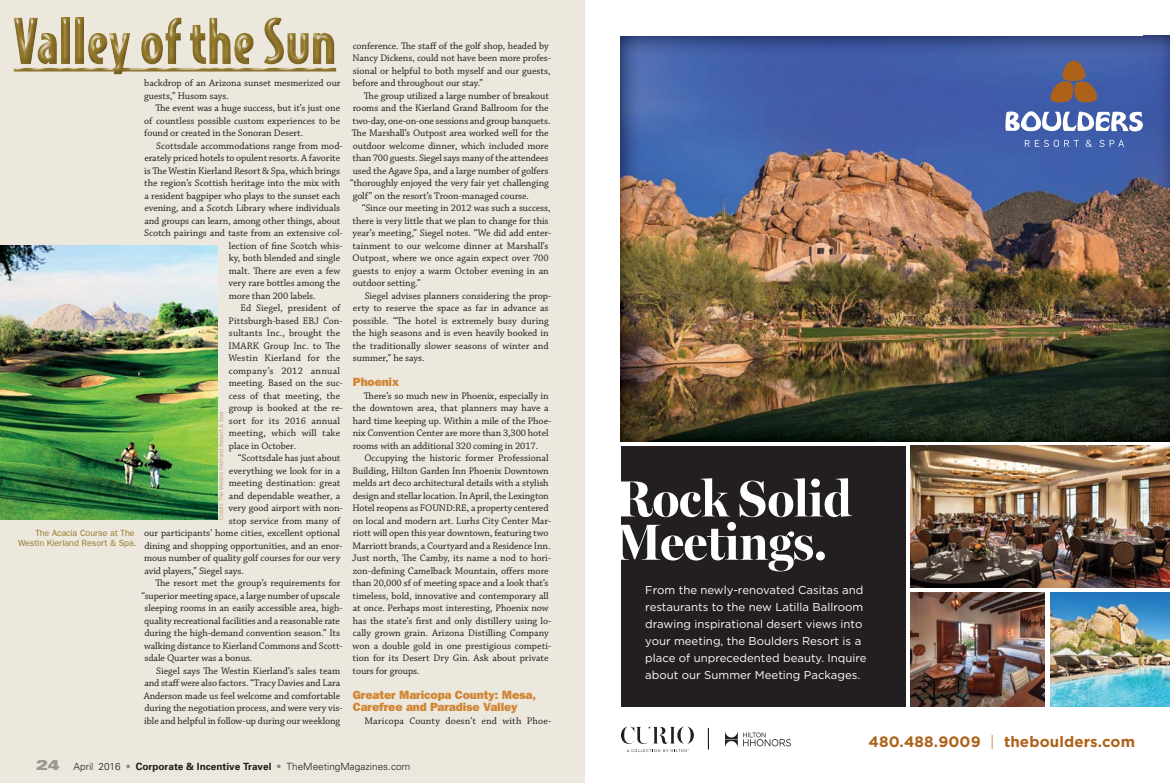
<style>
.page{position:relative;width:1170px;height:783px;background:#fff}
.page>*{position:absolute;margin:0;border:0;box-sizing:border-box;transform-origin:0 0}
.t1{font:900 60px "Bodega Sans";color:#957a2e}
.t2{font:700 15.1px "Gotham";letter-spacing:.01em;color:#ae6219}
.Valley_of_the_Sun-Bo{font:800 12px/12.5px "Franklin Gothic";letter-spacing:-.01em;color:#d08634}
.t3{font:11.4px/17px "Gotham";color:#fff}
.Dest-Body_Copy__CIT{font:10px/12.5px "Chaparral Pro";letter-spacing:-.005em;color:#231f20}
.t4{font:300 10px "Univers";color:#231f20}
.Dest-Body_Copy__CIT-2{font:10px "Chaparral Pro";letter-spacing:.015em;color:#231f20}
.Valley_of_the_Sun-Ph{font:9px/10px "Franklin Gothic";letter-spacing:-.005em;color:#957a2e;text-align:right}
.Feat-Photo_Credit__C{font:6px "Franklin Gothic";color:#b8a471}
.s1{font-weight:900;font-stretch:expanded;font-size:14px;color:#a7a9ac}
.s2{color:#939598}
.s3{font-weight:700}
.s4{font-weight:300}
</style>
<div class="page">
<div style="left:0;top:0;width:585px;height:783px;background:#ede8dd"></div>
<div style="left:621px;top:446px;width:285px;height:260px;background:#231f20"></div>
<img style="left:621px;top:36px;width:549px;height:406px">
<img style="left:910px;top:446px;width:260px;height:141px">
<img style="left:910px;top:593px;width:134px;height:113px">
<svg style="left:621px;top:727px;width:73px;height:25px"></svg>
<svg style="left:725px;top:732px;width:66px;height:15px"></svg>
<svg style="left:708px;top:728px;width:1px;height:22px"></svg>
<svg style="left:1050px;top:61px;width:48px;height:41px;background:#7e6158"></svg>
<svg style="left:1005px;top:111px;width:138px;height:21px"></svg>
<svg style="left:1025px;top:140px;width:54px;height:7px"></svg>
<svg style="left:1086px;top:140px;width:6px;height:7px"></svg>
<svg style="left:1099px;top:140px;width:25px;height:7px"></svg>
<svg style="left:621px;top:478px;width:231px;height:93px"></svg>
<img style="left:1050px;top:593px;width:120px;height:113px">
<img style="left:0;top:245px;width:218px;height:275px">
<div style="left:8px;top:14px;width:335px;height:64px;background:#231f20;opacity:.75"></div>
<h1 class="t1" style="left:14px;top:1px;width:324px">Valley of the Sun</h1>
<p class="Dest-Body_Copy__CIT" style="left:353px;top:39px;width:200px">conference. The staff of the golf shop, headed by Nancy Dickens, could not have been more profes&shy;sional or helpful to both myself and our guests, before and throughout our stay.”</p>
<p class="Dest-Body_Copy__CIT" style="left:350px;top:89px;width:202px;text-indent:14px">The group utilized a large number of breakout rooms and the Kierland Grand Ballroom for the two-day, one-on-one sessions and group banquets.<br>The Marshall’s Outpost area worked well for the outdoor welcome dinner, which included more than 700 guests. Siegel says many of the attendees used the Agave Spa, and a large number of golfers “thoroughly enjoyed the very fair yet challenging golf” on the resort’s Troon-managed course.</p>
<p class="Dest-Body_Copy__CIT" style="left:353px;top:202px;width:200px;text-indent:9px">“Since our meeting in 2012 was such a success, there is very little that we plan to change for this year’s meeting,” Siegel notes. “We did add enter&shy;tainment to our welcome dinner at Marshall’s Outpost, where we once again expect over 700 guests to enjoy a warm October evening in an outdoor setting.”</p>
<p class="Dest-Body_Copy__CIT" style="left:353px;top:289px;width:200px;text-indent:12px">Siegel advises planners considering the prop&shy;erty to reserve the space as far in advance as possible. “The hotel is extremely busy during the high seasons and is even heavily booked in the traditionally slower seasons of winter and summer,” he says.</p>
<p class="Valley_of_the_Sun-Bo" style="left:353px;top:376px;width:48px">Phoenix</p>
<p class="Dest-Body_Copy__CIT" style="left:353px;top:389px;width:200px;text-indent:11px">There’s so much new in Phoenix, especially in the downtown area, that planners may have a hard time keeping up. Within a mile of the Phoe&shy;nix Convention Center are more than 3,300 hotel rooms with an additional 320 coming in 2017.</p>
<p class="Dest-Body_Copy__CIT" style="left:352px;top:452px;width:201px;text-indent:13px">Occupying the historic former Professional Building, Hilton Garden Inn Phoenix Downtown melds art deco architectural details with a stylish design and stellar location. In April, the Lexington Hotel reopens as FOUND:RE, a property centered on local and modern art. Lurhs City Center Mar&shy;riott will open this year downtown, featuring two Marriott brands, a Courtyard and a Residence Inn.<br>Just north, The Camby, its name a nod to hori&shy;zon-defining Camelback Mountain, offers more than 20,000 sf of meeting space and a look that’s timeless, bold, innovative and contemporary all at once. Perhaps most interesting, Phoenix now has the state’s first and only distillery using lo&shy;cally grown grain. Arizona Distilling Company won a double gold in one prestigious competi&shy;tion for its Desert Dry Gin. Ask about private tours for groups.</p>
<p class="Valley_of_the_Sun-Bo" style="left:353px;top:688px;width:185px">Greater Maricopa County: Mesa,<br>Carefree and Paradise Valley</p>
<p class="Dest-Body_Copy__CIT-2" style="left:364px;top:715px;width:188px">Maricopa County doesn’t end with Phoe-</p>
<p class="Dest-Body_Copy__CIT" style="left:144px;top:77px;width:198px">backdrop of an Arizona sunset mesmerized our guests,” Husom says.</p>
<p class="Dest-Body_Copy__CIT" style="left:144px;top:102px;width:197px;text-align:justify;text-indent:11px">The event was a huge success, but it’s just one of countless possible custom experiences to be found or created in the Sonoran Desert.</p>
<p class="Dest-Body_Copy__CIT" style="left:156px;top:139px;width:188px">Scottsdale accommodations range from mod-</p>
<p class="Dest-Body_Copy__CIT" style="left:144px;top:152px;width:197px">erately priced hotels to opulent resorts. A favorite</p>
<p class="Dest-Body_Copy__CIT" style="left:144px;top:164px;width:197px">is The Westin Kierland Resort &amp; Spa, which brings</p>
<p class="Dest-Body_Copy__CIT" style="left:144px;top:177px;width:198px">the region’s Scottish heritage into the mix with</p>
<p class="Dest-Body_Copy__CIT" style="left:144px;top:189px;width:197px">a resident bagpiper who plays to the sunset each</p>
<p class="Dest-Body_Copy__CIT" style="left:144px;top:202px;width:197px">evening, and a Scotch Library where individuals</p>
<p class="Dest-Body_Copy__CIT" style="left:144px;top:214px;width:198px">and groups can learn, among other things, about</p>
<p class="Dest-Body_Copy__CIT" style="left:144px;top:227px;width:200px">Scotch pairings and taste from an extensive col-</p>
<p class="Dest-Body_Copy__CIT" style="left:229px;top:239px;width:115px">lection of fine Scotch whis-</p>
<p class="Dest-Body_Copy__CIT" style="left:229px;top:252px;width:113px">ky, both blended and single</p>
<p class="Dest-Body_Copy__CIT" style="left:229px;top:264px;width:113px">malt. There are even a few</p>
<p class="Dest-Body_Copy__CIT" style="left:229px;top:277px;width:113px">very rare bottles among the</p>
<p class="Dest-Body_Copy__CIT" style="left:229px;top:289px;width:88px">more than 200 labels.</p>
<p class="Dest-Body_Copy__CIT" style="left:228px;top:302px;width:116px;text-indent:12px">Ed Siegel, president of<br>Pittsburgh-based EBJ Con&shy;sultants Inc., brought the<br>IMARK Group Inc. to The<br>Westin Kierland for the company’s 2012 annual meeting. Based on the suc&shy;cess of that meeting, the group is booked at the re&shy;sort for its 2016 annual meeting, which will take place in October.</p>
<p class="Dest-Body_Copy__CIT" style="left:238px;top:452px;width:104px">“Scottsdale has just about</p>
<p class="Dest-Body_Copy__CIT" style="left:229px;top:464px;width:113px">everything we look for in a</p>
<p class="Dest-Body_Copy__CIT" style="left:229px;top:477px;width:113px">meeting destination: great</p>
<p class="Dest-Body_Copy__CIT" style="left:229px;top:489px;width:113px">and dependable weather, a</p>
<p class="Dest-Body_Copy__CIT" style="left:229px;top:502px;width:116px">very good airport with non-</p>
<p class="Dest-Body_Copy__CIT" style="left:229px;top:514px;width:113px">stop service from many of</p>
<p class="Dest-Body_Copy__CIT" style="left:144px;top:527px;width:197px">our participants’ home cities, excellent optional</p>
<p class="Dest-Body_Copy__CIT" style="left:144px;top:539px;width:200px">dining and shopping opportunities, and an enor-</p>
<p class="Dest-Body_Copy__CIT" style="left:144px;top:552px;width:198px">mous number of quality golf courses for our very</p>
<p class="Dest-Body_Copy__CIT" style="left:144px;top:564px;width:101px">avid players,” Siegel says.</p>
<p class="Dest-Body_Copy__CIT" style="left:155px;top:577px;width:187px">The resort met the group’s requirements for</p>
<p class="Dest-Body_Copy__CIT" style="left:141px;top:589px;width:200px">“superior meeting space, a large number of upscale</p>
<p class="Dest-Body_Copy__CIT" style="left:144px;top:602px;width:200px">sleeping rooms in an easily accessible area, high-</p>
<p class="Dest-Body_Copy__CIT" style="left:144px;top:614px;width:197px">quality recreational facilities and a reasonable rate</p>
<p class="Dest-Body_Copy__CIT" style="left:144px;top:627px;width:197px">during the high-demand convention season.” Its</p>
<p class="Dest-Body_Copy__CIT" style="left:144px;top:639px;width:200px">walking distance to Kierland Commons and Scott-</p>
<p class="Dest-Body_Copy__CIT" style="left:144px;top:652px;width:109px">sdale Quarter was a bonus.</p>
<p class="Dest-Body_Copy__CIT" style="left:144px;top:664px;width:201px;text-indent:13px">Siegel says The Westin Kierland’s sales team and staff were also factors. “Tracy Davies and Lara Anderson made us feel welcome and comfortable during the negotiation process, and were very vis&shy;ible and helpful in follow-up during our weeklong</p>
<p class="Feat-Photo_Credit__C" style="left:218px;top:520px;width:110px;rotate:-90deg">Credit: The Westin Kierland Resort &amp; Spa</p>
<p class="Valley_of_the_Sun-Ph" style="left:18px;top:528px;width:120px">The Acacia Course at The<br>Westin Kierland Resort &amp; Spa.</p>
<p class="t4" style="left:36px;top:760px;width:376px"><span class="s1">24</span> April 2016 <span class="s2">•</span> <span class="s3">Corporate &amp; Incentive Travel</span> <span class="s2">•</span> TheMeetingMagazines.com</p>
<p class="t3" style="left:645px;top:581px;width:223px">From the newly-renovated Casitas and restaurants to the new Latilla Ballroom drawing inspirational desert views into your meeting, the Boulders Resort is a place of unprecedented beauty. Inquire about our Summer Meeting Packages.</p>
<p class="t2" style="left:869px;top:733px;width:268px">480.488.9009 <span class="s4">|</span> theboulders.com</p>
</div>
